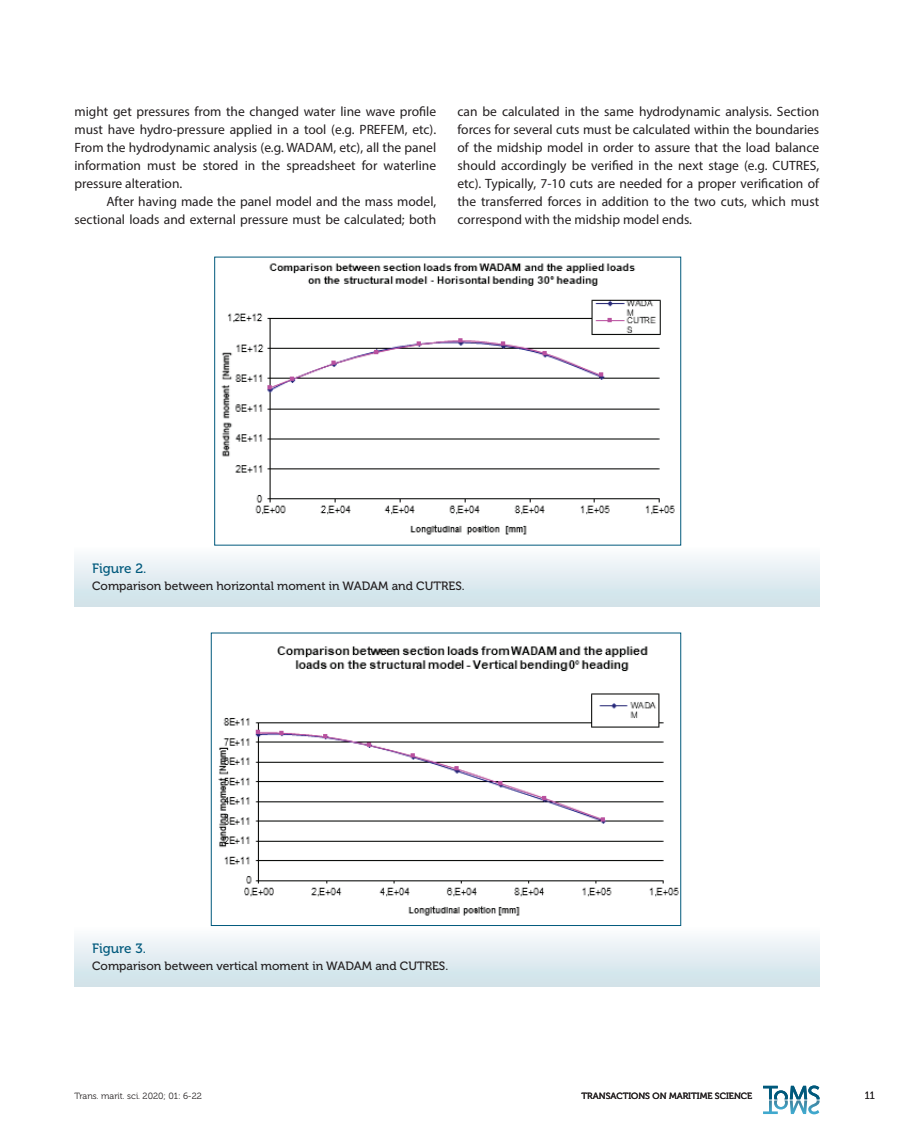
<style>
.page{position:relative;width:915px;height:1127px;background:#fff}
.page>*{position:absolute;margin:0;border:0;box-sizing:border-box;transform-origin:0 0}
.t1{font:13.5px/18px "Myriad Pro";color:#231f20;text-align:justify}
.t2{font:13.5px "Museo 500";color:#00597c}
.t3{font:12px "Museo 500";color:#231f20}
.t4{font:10.5px "Museo 300";color:#231f20}
.t5{font:9px "Museo 500";color:#231f20}
.t6{font:9px "Museo 300";color:#231f20}
</style>
<div class="page">
<svg style="left:763px;top:1085px;width:56px;height:29px"></svg>
<div style="left:74px;top:545px;width:745px;height:61px;background:linear-gradient(to bottom,#fdfdfe,#cce1e8)"></div>
<div style="left:74px;top:926px;width:745px;height:61px;background:linear-gradient(to bottom,#fdfcfe,#cce0e8)"></div>
<img style="left:221px;top:263px;width:454px;height:272px">
<img style="left:218px;top:646px;width:460px;height:270px">
<div style="left:211px;top:633px;width:469px;height:293px;border:1px solid #00597c"></div>
<p class="t1" style="left:74px;top:103px;width:363px">might get pressures from the changed water line wave profile must have hydro-pressure applied in a tool (e.g. PREFEM, etc).<br>From the hydrodynamic analysis (e.g. WADAM, etc), all the panel information must be stored in the spreadsheet for waterline pressure alteration.</p>
<p class="t1" style="left:74px;top:193px;width:363px;text-align:right">After having made the panel model and the mass model, sectional loads and external pressure must be calculated; both</p>
<p class="t1" style="left:457px;top:103px;width:363px">can be calculated in the same hydrodynamic analysis. Section forces for several cuts must be calculated within the boundaries of the midship model in order to assure that the load balance should accordingly be verified in the next stage (e.g. CUTRES, etc). Typically, 7-10 cuts are needed for a proper verification of the transferred forces in addition to the two cuts, which must correspond with the midship model ends.</p>
<p class="t2" style="left:92px;top:561px;width:56px">Figure 2.</p>
<p class="t3" style="left:92px;top:579px;width:374px">Comparison between horizontal moment in WADAM and CUTRES.</p>
<p class="t2" style="left:92px;top:941px;width:55px">Figure 3.</p>
<p class="t3" style="left:92px;top:959px;width:357px">Comparison between vertical moment in WADAM and CUTRES.</p>
<p class="t6" style="left:74px;top:1091px;width:129px">Trans. marit. sci. 2020; 01: 6-22</p>
<p class="t5" style="left:581px;top:1091px;width:172px">TRANSACTIONS ON MARITIME SCIENCE</p>
<p class="t4" style="left:864px;top:1090px;width:11px">11</p>
</div>
